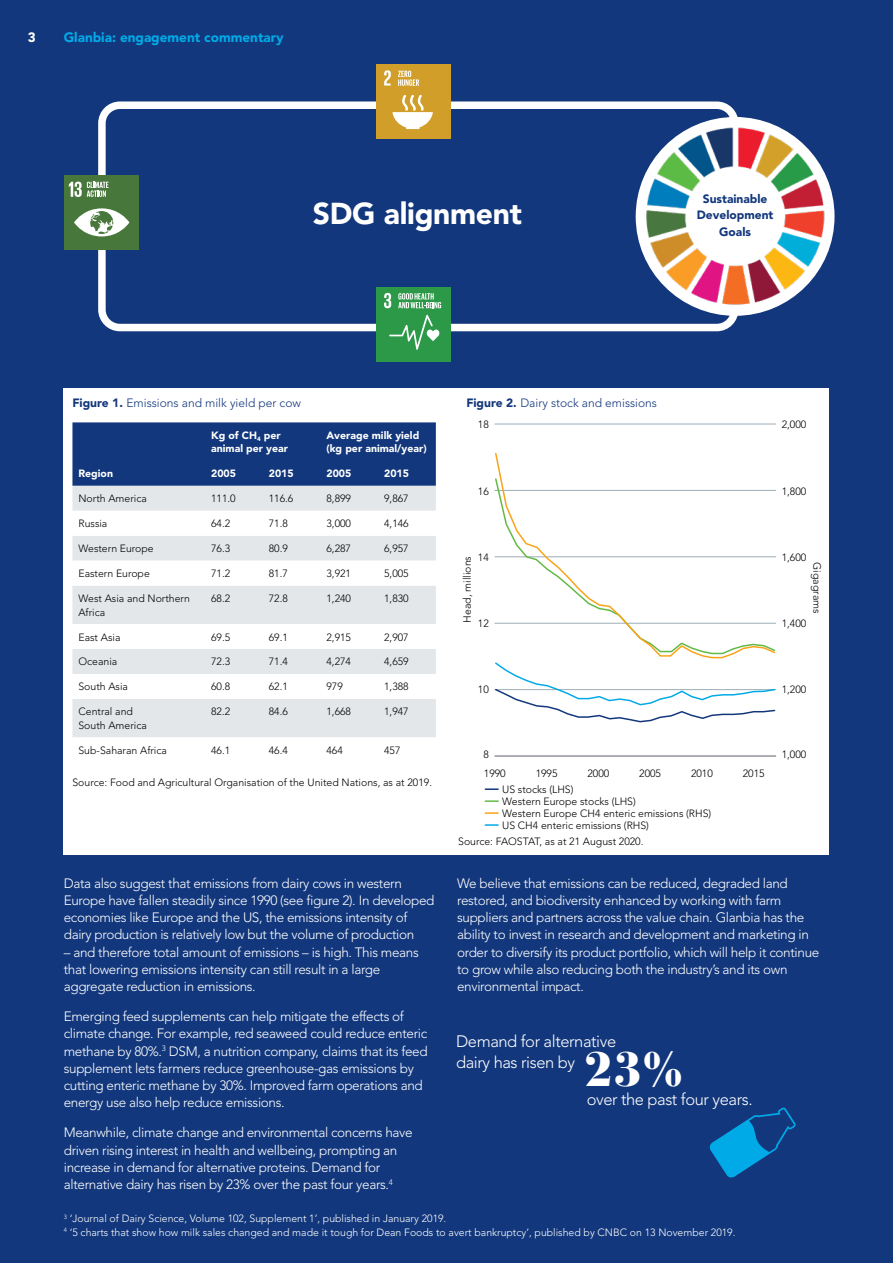
<style>
.page{position:relative;width:893px;height:1263px;background:#12377c}
.page>*{position:absolute;margin:0;border:0;box-sizing:border-box;transform-origin:0 0}
.t1{font:900 48px "Bauer Bodoni Std";color:#fff}
.t2{font:900 30px "Avenir LT Std";letter-spacing:-.01em;color:#fff}
.t3{font:300 16.5px/21px "Avenir LT Std";letter-spacing:-.025em;color:#fff}
.t4{font:300 13.5px/17.2px "Avenir LT Std";letter-spacing:-.025em;color:#fff}
.t5{font:900 13.5px "Avenir LT Std";color:#00aae7}
.t6{font:900 13.5px "Avenir LT Std";color:#fff}
.t7{font:300 12px "Avenir LT Std";color:#12377c}
.t8{font:900 12px/16.5px "Avenir LT Std";color:#12377c;text-align:center}
.t9{font:300 10.5px/13.5px "Avenir LT Std";color:#000}
.t10{font:300 10.5px/13.5px "Avenir LT Std";color:#fff}
.t11{font:900 10.5px/13.5px "Avenir LT Std";color:#fff}
.s1{font-weight:900}
</style>
<div class="page">
<div style="left:98px;top:101px;width:640px;height:230px;border:8px solid #fff;border-radius:18px"></div>
<div style="left:636px;top:117px;width:198px;height:199px;border:8px solid #fff;border-radius:50%"></div>
<img style="left:643px;top:124px;width:184px;height:185px">
<div style="left:64px;top:176px;width:75px;height:74px;background:#48773c"></div>
<svg style="left:74px;top:208px;width:55px;height:28px"></svg>
<svg style="left:69px;top:182px;width:40px;height:15px"></svg>
<div style="left:376px;top:64px;width:75px;height:75px;background:#d19e29"></div>
<svg style="left:392px;top:95px;width:41px;height:34px"></svg>
<svg style="left:384px;top:70px;width:7px;height:16px"></svg>
<svg style="left:398px;top:71px;width:21px;height:15px"></svg>
<div style="left:376px;top:287px;width:75px;height:74px;background:#2b9947"></div>
<svg style="left:389px;top:315px;width:50px;height:35px"></svg>
<svg style="left:384px;top:293px;width:7px;height:15px"></svg>
<svg style="left:398px;top:293px;width:43px;height:15px"></svg>
<svg style="left:709px;top:1107px;width:87px;height:71px"></svg>
<div style="left:63px;top:388px;width:766px;height:466px;background:#fff"></div>
<hr style="left:494px;top:756px;width:282px;height:1px;background:#5f626a">
<hr style="left:494px;top:424px;width:282px;height:1px;background:#9badb6">
<svg style="left:485px;top:788px;width:13px;height:2px"></svg>
<svg style="left:485px;top:824px;width:13px;height:2px"></svg>
<svg style="left:485px;top:800px;width:13px;height:2px"></svg>
<svg style="left:485px;top:812px;width:13px;height:2px"></svg>
<svg style="left:494px;top:662px;width:282px;height:61px"></svg>
<svg style="left:494px;top:453px;width:282px;height:206px"></svg>
<div style="left:72px;top:422px;width:364px;height:64px;background:#12377c"></div>
<div style="left:72px;top:486px;width:364px;height:25px;background:#e3e7ea"></div>
<svg style="left:72px;top:536px;width:364px;height:201px;fill:#e3e7ea"></svg>
<p class="t6" style="left:28px;top:29px;width:9px">3</p>
<p class="t5" style="left:64px;top:29px;width:221px">Glanbia: engagement commentary</p>
<h2 class="t2" style="left:313px;top:195px;width:211px">SDG alignment</h2>
<p class="t8" style="left:697px;top:190px;width:78px">Sustainable<br>Development<br>Goals</p>
<p class="t7" style="left:72px;top:395px;width:230px"><span class="s1">Figure 1.</span> Emissions and milk yield per cow</p>
<p class="t7" style="left:466px;top:395px;width:192px"><span class="s1">Figure 2.</span> Dairy stock and emissions</p>
<p class="t11" style="left:78px;top:467px;width:36px">Region</p>
<p class="t11" style="left:211px;top:428px;width:78px">Kg of CH<sub>4</sub> per animal per year</p>
<p class="t11" style="left:326px;top:428px;width:102px">Average milk yield (kg per animal/year)</p>
<p class="t11" style="left:211px;top:467px;width:26px">2005</p>
<p class="t11" style="left:269px;top:467px;width:26px">2015</p>
<p class="t11" style="left:326px;top:467px;width:26px">2005</p>
<p class="t11" style="left:384px;top:467px;width:26px">2015</p>
<p class="t9" style="left:478px;top:418px;width:12px">18</p>
<p class="t9" style="left:782px;top:418px;width:26px">2,000</p>
<p class="t9" style="left:78px;top:492px;width:70px">North America</p>
<p class="t9" style="left:211px;top:492px;width:26px">111.0</p>
<p class="t9" style="left:269px;top:492px;width:26px">116.6</p>
<p class="t9" style="left:326px;top:492px;width:26px">8,899</p>
<p class="t9" style="left:384px;top:492px;width:26px">9,867</p>
<p class="t9" style="left:78px;top:517px;width:30px">Russia</p>
<p class="t9" style="left:211px;top:517px;width:21px">64.2</p>
<p class="t9" style="left:269px;top:517px;width:21px">71.8</p>
<p class="t9" style="left:326px;top:517px;width:26px">3,000</p>
<p class="t9" style="left:384px;top:517px;width:26px">4,146</p>
<p class="t9" style="left:78px;top:542px;width:77px">Western Europe</p>
<p class="t9" style="left:211px;top:542px;width:21px">76.3</p>
<p class="t9" style="left:269px;top:542px;width:21px">80.9</p>
<p class="t9" style="left:326px;top:542px;width:26px">6,287</p>
<p class="t9" style="left:384px;top:542px;width:26px">6,957</p>
<p class="t9" style="left:78px;top:567px;width:73px">Eastern Europe</p>
<p class="t9" style="left:211px;top:567px;width:21px">71.2</p>
<p class="t9" style="left:269px;top:567px;width:21px">81.7</p>
<p class="t9" style="left:326px;top:567px;width:26px">3,921</p>
<p class="t9" style="left:384px;top:567px;width:26px">5,005</p>
<p class="t9" style="left:78px;top:592px;width:113px">West Asia and Northern<br>Africa</p>
<p class="t9" style="left:211px;top:592px;width:21px">68.2</p>
<p class="t9" style="left:269px;top:592px;width:21px">72.8</p>
<p class="t9" style="left:326px;top:592px;width:26px">1,240</p>
<p class="t9" style="left:384px;top:592px;width:26px">1,830</p>
<p class="t9" style="left:78px;top:630px;width:44px">East Asia</p>
<p class="t9" style="left:211px;top:630px;width:21px">69.5</p>
<p class="t9" style="left:269px;top:630px;width:21px">69.1</p>
<p class="t9" style="left:326px;top:630px;width:26px">2,915</p>
<p class="t9" style="left:384px;top:630px;width:26px">2,907</p>
<p class="t9" style="left:78px;top:655px;width:40px">Oceania</p>
<p class="t9" style="left:211px;top:655px;width:21px">72.3</p>
<p class="t9" style="left:269px;top:655px;width:21px">71.4</p>
<p class="t9" style="left:326px;top:655px;width:26px">4,274</p>
<p class="t9" style="left:384px;top:655px;width:26px">4,659</p>
<p class="t9" style="left:78px;top:680px;width:51px">South Asia</p>
<p class="t9" style="left:211px;top:680px;width:21px">60.8</p>
<p class="t9" style="left:269px;top:680px;width:21px">62.1</p>
<p class="t9" style="left:326px;top:680px;width:18px">979</p>
<p class="t9" style="left:384px;top:680px;width:26px">1,388</p>
<p class="t9" style="left:78px;top:705px;width:70px">Central and<br>South America</p>
<p class="t9" style="left:211px;top:705px;width:21px">82.2</p>
<p class="t9" style="left:269px;top:705px;width:21px">84.6</p>
<p class="t9" style="left:326px;top:705px;width:26px">1,668</p>
<p class="t9" style="left:384px;top:705px;width:26px">1,947</p>
<p class="t9" style="left:78px;top:743px;width:90px">Sub-Saharan Africa</p>
<p class="t9" style="left:211px;top:743px;width:21px">46.1</p>
<p class="t9" style="left:269px;top:743px;width:21px">46.4</p>
<p class="t9" style="left:326px;top:743px;width:18px">464</p>
<p class="t9" style="left:384px;top:743px;width:18px">457</p>
<p class="t9" style="left:72px;top:775px;width:361px">Source: Food and Agricultural Organisation of the United Nations, as at 2019.</p>
<p class="t4" style="left:64px;top:874px;width:372px">Data also suggest that emissions from dairy cows in western Europe have fallen steadily since 1990 (see figure 2). In developed economies like Europe and the US, the emissions intensity of dairy production is relatively low but the volume of production</p>
<p class="t4" style="left:64px;top:943px;width:357px">– and therefore total amount of emissions – is high. This means that lowering emissions intensity can still result in a large aggregate reduction in emissions.</p>
<p class="t4" style="left:64px;top:1008px;width:365px">Emerging feed supplements can help mitigate the effects of climate change. For example, red seaweed could reduce enteric methane by 80%.<sup>3</sup> DSM, a nutrition company, claims that its feed supplement lets farmers reduce greenhouse-gas emissions by cutting enteric methane by 30%. Improved farm operations and energy use also help reduce emissions.</p>
<p class="t4" style="left:64px;top:1124px;width:350px">Meanwhile, climate change and environmental concerns have driven rising interest in health and wellbeing, prompting an increase in demand for alternative proteins. Demand for alternative dairy has risen by 23% over the past four years.<sup>4</sup></p>
<p class="t9" style="left:478px;top:485px;width:12px">16</p>
<p class="t9" style="left:782px;top:485px;width:26px">1,800</p>
<p class="t9" style="left:782px;top:551px;width:26px">1,600</p>
<p class="t9" style="left:478px;top:551px;width:12px">14</p>
<p class="t9" style="left:461px;top:622px;width:68px;rotate:-90deg">Head, millions</p>
<p class="t9" style="left:824px;top:562px;width:53px;rotate:90deg">Gigagrams</p>
<p class="t9" style="left:478px;top:617px;width:12px">12</p>
<p class="t9" style="left:782px;top:617px;width:26px">1,400</p>
<p class="t9" style="left:478px;top:683px;width:12px">10</p>
<p class="t9" style="left:782px;top:683px;width:26px">1,200</p>
<p class="t9" style="left:483px;top:745px;width:24px;line-height:19px">8<br>1990</p>
<p class="t9" style="left:536px;top:767px;width:23px">1995</p>
<p class="t9" style="left:587px;top:767px;width:23px">2000</p>
<p class="t9" style="left:639px;top:767px;width:23px">2005</p>
<p class="t9" style="left:691px;top:767px;width:23px">2010</p>
<p class="t9" style="left:743px;top:767px;width:23px">2015</p>
<p class="t9" style="left:502px;top:783px;width:73px">US stocks (LHS)</p>
<p class="t9" style="left:502px;top:794px;width:135px">Western Europe stocks (LHS)</p>
<p class="t9" style="left:458px;top:834px;width:187px">Source: FAOSTAT, as at 21 August 2020.</p>
<p class="t9" style="left:502px;top:806px;width:211px">Western Europe CH4 enteric emissions (RHS)</p>
<p class="t9" style="left:502px;top:818px;width:148px">US CH4 enteric emissions (RHS)</p>
<p class="t9" style="left:782px;top:748px;width:26px">1,000</p>
<p class="t4" style="left:457px;top:874px;width:364px">We believe that emissions can be reduced, degraded land restored, and biodiversity enhanced by working with farm suppliers and partners across the value chain. Glanbia has the ability to invest in research and development and marketing in order to diversify its product portfolio, which will help it continue to grow while also reducing both the industry’s and its own environmental impact.</p>
<p class="t3" style="left:456px;top:1031px;width:162px">Demand for alternative dairy has risen by</p>
<p class="t3" style="left:587px;top:1089px;width:167px">over the past four years.</p>
<h1 class="t1" style="left:584px;top:1040px;width:104px">23%</h1>
<p class="t10" style="left:64px;top:1212px;width:673px"><sup>3</sup> ‘Journal of Dairy Science, Volume 102, Supplement 1’, published in January 2019.<br><sup>4</sup> ‘5 charts that show how milk sales changed and made it tough for Dean Foods to avert bankruptcy’, published by CNBC on 13 November 2019.</p>
</div>
